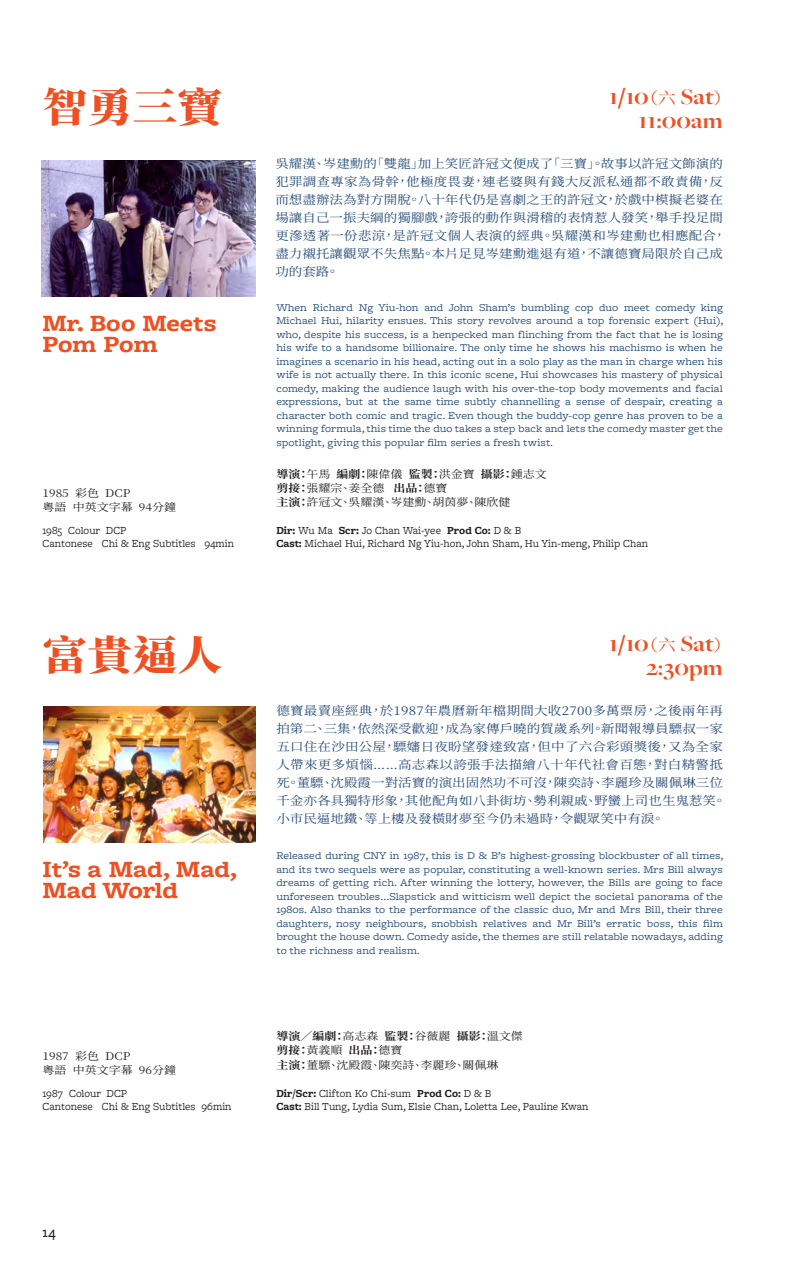
<style>
.page{position:relative;width:808px;height:1263px;background:#fff}
.page>*{position:absolute;margin:0;border:0;box-sizing:border-box;transform-origin:0 0}
.t1{font:800 40.5px "Source Han Serif TC";color:#ee5022;scale:1.11 1}
.t2{font:700 24.3px/21px "Freight Macro Pro";color:#ee5022;scale:1.11 1}
.t3{font:700 22.95px "Freight Big Pro";color:#ee5022;scale:1.11 1}
.t4{font:500 15px "Freight Macro Pro";color:#231f20}
.t5{font:12.15px/18px "Source Han Serif TC";letter-spacing:.005em;color:#254b77;scale:1.11 1}
.t6{font:11.25px "Freight Macro Pro";color:#231f20}
.t7{font:10.8px/13.5px "Freight Macro Pro";color:#254b77;text-align:justify;scale:1.11 1}
.t8{font:10.8px "Source Han Serif TC";color:#231f20;scale:1.11 1}
.t9{font:700 10.8px "Source Han Serif TC";color:#231f20;scale:1.11 1}
.s1{font-family:"Freight Macro Pro"}
.s2{font-family:"Source Han Serif TC";font-weight:400;font-size:16.2px}
.s3{font-weight:400}
.s4{font-weight:700}
</style>
<div class="page">
<img style="left:41px;top:160px;width:214px;height:136px">
<img style="left:43px;top:707px;width:212px;height:136px">
<p class="t1" style="left:43px;top:85px;width:164px">智勇三寶</p>
<p class="t2" style="left:43px;top:312px;width:158px">Mr. Boo Meets<br>Pom Pom</p>
<p class="t8" style="left:43px;top:487px;width:81px">1985 彩色 DCP</p>
<p class="t8" style="left:43px;top:501px;width:122px">粵語 中英文字幕 94分鐘</p>
<p class="t6" style="left:43px;top:523px;width:85px">1985 Colour DCP</p>
<p class="t6" style="left:43px;top:536px;width:193px">Cantonese Chi &amp; Eng Subtitles 94min</p>
<p class="t1" style="left:43px;top:632px;width:164px">富貴逼人</p>
<p class="t2" style="left:43px;top:858px;width:177px">It’s a Mad, Mad,<br>Mad World</p>
<p class="t8" style="left:43px;top:1049px;width:81px">1987 彩色 DCP</p>
<p class="t8" style="left:43px;top:1064px;width:122px">粵語 中英文字幕 96分鐘</p>
<p class="t6" style="left:43px;top:1086px;width:86px">1987 Colour DCP</p>
<p class="t6" style="left:43px;top:1098px;width:191px">Cantonese Chi &amp; Eng Subtitles 96min</p>
<p class="t3" style="left:609px;top:81px;width:112px">1<span class="s1">/</span>10<span class="s2">（六</span> Sat<span class="s2">）</span></p>
<p class="t3" style="left:639px;top:105px;width:77px">11:00am</p>
<p class="t5" style="left:275px;top:155px;width:408px">吳耀漢、岑建勳的「雙龍」加上笑匠許冠文便成了「三寶」。故事以許冠文飾演的犯罪調查專家為骨幹，他極度畏妻，連老婆與有錢大反派私通都不敢責備，反而想盡辦法為對方開脫。八十年代仍是喜劇之王的許冠文，於戲中模擬老婆在場讓自己一振夫綱的獨腳戲，誇張的動作與滑稽的表情惹人發笑，舉手投足間更滲透著一份悲涼，是許冠文個人表演的經典。吳耀漢和岑建勳也相應配合，盡力襯托讓觀眾不失焦點。本片足見岑建勳進退有道，不讓德寶局限於自己成功的套路。</p>
<p class="t7" style="left:276px;top:300px;width:404px">When Richard Ng Yiu-hon and John Sham’s bumbling cop duo meet comedy king Michael Hui, hilarity ensues. This story revolves around a top forensic expert (Hui), who, despite his success, is a henpecked man flinching from the fact that he is losing his wife to a handsome billionaire. The only time he shows his machismo is when he imagines a scenario in his head, acting out in a solo play as the man in charge when his wife is not actually there. In this iconic scene, Hui showcases his mastery of physical comedy, making the audience laugh with his over-the-top body movements and facial expressions, but at the same time subtly channelling a sense of despair, creating a character both comic and tragic. Even though the buddy-cop genre has proven to be a winning formula, this time the duo takes a step back and lets the comedy master get the spotlight, giving this popular film series a fresh twist.</p>
<p class="t9" style="left:276px;top:467px;width:245px">導演：<span class="s3">午馬</span> 編劇：<span class="s3">陳偉儀</span> 監製：<span class="s3">洪金寶</span> 攝影：<span class="s3">鍾志文</span></p>
<p class="t8" style="left:276px;top:482px;width:156px"><span class="s4">剪接：</span>張耀宗、姜全德 <span class="s4">出品：</span>德寶</p>
<p class="t8" style="left:276px;top:496px;width:212px"><span class="s4">主演：</span>許冠文、吳耀漢、岑建勳、胡茵夢、陳欣健</p>
<p class="t6" style="left:276px;top:523px;width:246px"><span class="s4">Dir:</span> Wu Ma <span class="s4">Scr:</span> Jo Chan Wai-yee <span class="s4">Prod Co:</span> D &amp; B</p>
<p class="t6" style="left:276px;top:536px;width:373px"><span class="s4">Cast:</span> Michael Hui, Richard Ng Yiu-hon, John Sham, Hu Yin-meng, Philip Chan</p>
<p class="t3" style="left:609px;top:629px;width:112px">1<span class="s1">/</span>10<span class="s2">（六</span> Sat<span class="s2">）</span></p>
<p class="t3" style="left:646px;top:653px;width:71px">2:30pm</p>
<p class="t5" style="left:276px;top:702px;width:407px">德寶最賣座經典，於1987年農曆新年檔期間大收2700多萬票房，之後兩年再拍第二、三集，依然深受歡迎，成為家傳戶曉的賀歲系列。新聞報導員驃叔一家五口住在沙田公屋，驃嬸日夜盼望發達致富，但中了六合彩頭獎後，又為全家人帶來更多煩惱……高志森以誇張手法描繪八十年代社會百態，對白精警抵死。董驃、沈殿霞一對活寶的演出固然功不可沒，陳奕詩、李麗珍及關佩琳三位千金亦各具獨特形象，其他配角如八卦街坊、勢利親戚、野蠻上司也生鬼惹笑。小市民逼地鐵、等上樓及發橫財夢至今仍未過時，令觀眾笑中有淚。</p>
<p class="t7" style="left:276px;top:849px;width:404px">Released during CNY in 1987, this is D &amp; B’s highest-grossing blockbuster of all times, and its two sequels were as popular, constituting a well-known series. Mrs Bill always dreams of getting rich. After winning the lottery, however, the Bills are going to face unforeseen troubles...Slapstick and witticism well depict the societal panorama of the 1980s. Also thanks to the performance of the classic duo, Mr and Mrs Bill, their three daughters, nosy neighbours, snobbish relatives and Mr Bill’s erratic boss, this film brought the house down. Comedy aside, the themes are still relatable nowadays, adding to the richness and realism.</p>
<p class="t9" style="left:276px;top:1030px;width:223px">導演／編劇：<span class="s3">高志森</span> 監製：<span class="s3">谷薇麗</span> 攝影：<span class="s3">溫文傑</span></p>
<p class="t9" style="left:276px;top:1044px;width:115px">剪接：<span class="s3">黃義順</span> 出品：<span class="s3">德寶</span></p>
<p class="t8" style="left:276px;top:1059px;width:202px"><span class="s4">主演：</span>董驃、沈殿霞、陳奕詩、李麗珍、關佩琳</p>
<p class="t6" style="left:276px;top:1086px;width:216px"><span class="s4">Dir/Scr:</span> Clifton Ko Chi-sum <span class="s4">Prod Co:</span> D &amp; B</p>
<p class="t6" style="left:276px;top:1098px;width:314px"><span class="s4">Cast:</span> Bill Tung, Lydia Sum, Elsie Chan, Loletta Lee, Pauline Kwan</p>
<h3 class="t4" style="left:43px;top:1222px;width:15px">14</h3>
</div>
